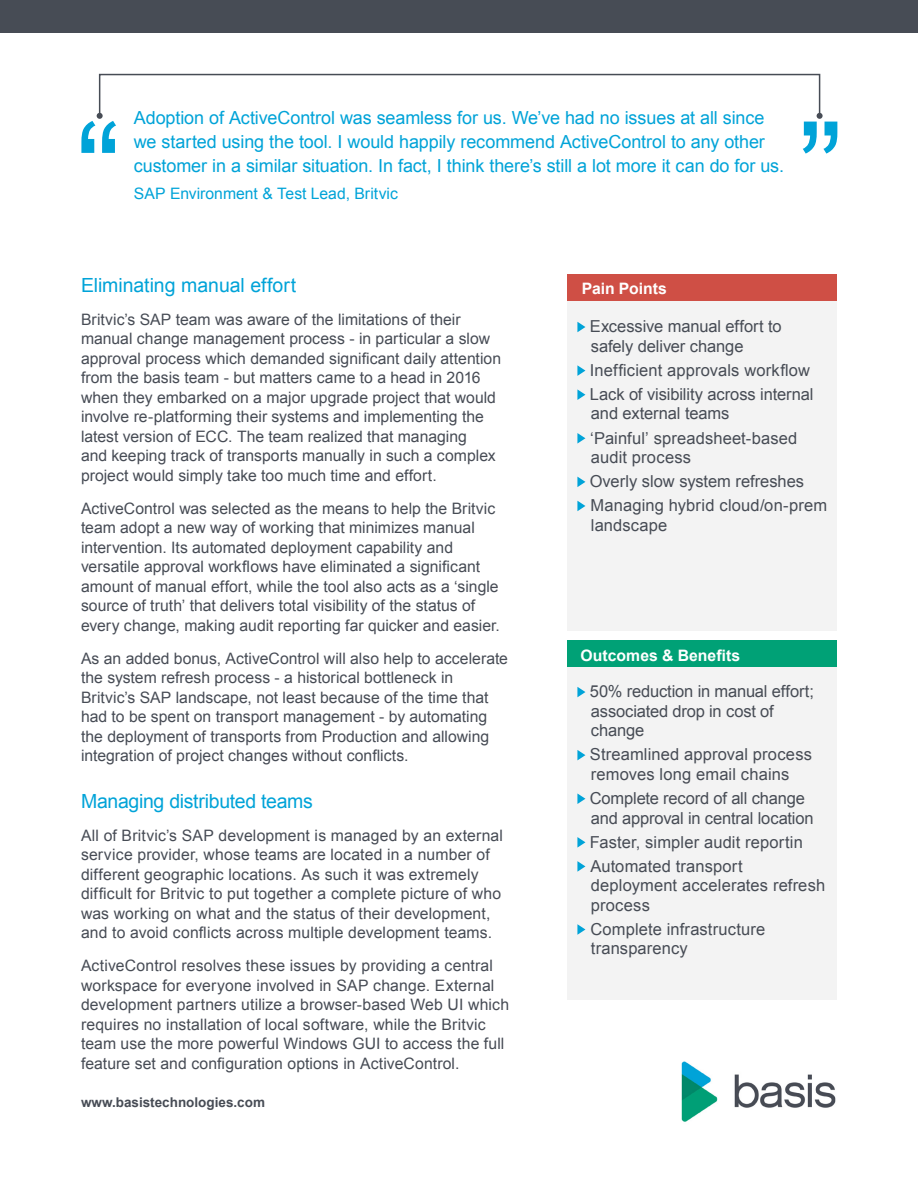
<style>
.page{position:relative;width:918px;height:1188px;background:#fff}
.page>*{position:absolute;margin:0;border:0;box-sizing:border-box;transform-origin:0 0}
.t1{font:136.5px "Arial";color:#00a3d8}
.t2{font:19.5px "Arial";letter-spacing:-.01em;color:#00a3d8}
.t3{font:18px/24px "Arial";letter-spacing:-.005em;color:#00a3d8}
.t4{font:16.5px/19.5px "Arial";letter-spacing:.005em;color:#474c55}
.t5{font:15.75px/19.5px "Arial";letter-spacing:.005em;color:#474c55}
.t6{font:15.75px "Arial";color:#00a3d8}
.t7{font:700 15.75px "Arial";color:#fff}
.t8{font:700 13.5px "Arial";color:#474c55}
</style>
<div class="page">
<div style="left:567px;top:274px;width:270px;height:357px;background:#f3f3f3"></div>
<div style="left:567px;top:274px;width:270px;height:27px;background:#cf4f45"></div>
<img style="left:681px;top:1061px;width:155px;height:61px">
<svg style="left:577px;top:322px;width:8px;height:10px"></svg>
<svg style="left:577px;top:365px;width:8px;height:11px"></svg>
<svg style="left:577px;top:389px;width:8px;height:11px"></svg>
<svg style="left:577px;top:433px;width:8px;height:11px"></svg>
<svg style="left:577px;top:477px;width:8px;height:10px"></svg>
<svg style="left:577px;top:501px;width:8px;height:10px"></svg>
<div style="left:0;top:0;width:918px;height:32px;background:#474c55"></div>
<div style="left:99px;top:74px;width:721px;height:43px;border:2px solid #474c55"></div>
<svg style="left:817px;top:113px;width:6px;height:6px"></svg>
<svg style="left:97px;top:113px;width:6px;height:6px"></svg>
<div style="left:567px;top:640px;width:270px;height:360px;background:#f3f3f3"></div>
<div style="left:567px;top:640px;width:270px;height:28px;background:#00a176"></div>
<svg style="left:577px;top:687px;width:8px;height:10px"></svg>
<svg style="left:577px;top:750px;width:8px;height:10px"></svg>
<svg style="left:577px;top:793px;width:8px;height:11px"></svg>
<svg style="left:577px;top:837px;width:8px;height:11px"></svg>
<svg style="left:577px;top:861px;width:8px;height:11px"></svg>
<svg style="left:577px;top:924px;width:8px;height:11px"></svg>
<p class="t3" style="left:134px;top:106px;width:652px">Adoption of ActiveControl was seamless for us. We’ve had no issues at all since we started using the tool. I would happily recommend ActiveControl to any other customer in a similar situation. In fact, I think there’s still a lot more it can do for us.</p>
<p class="t6" style="left:134px;top:183px;width:266px">SAP Environment &amp; Test Lead, Britvic</p>
<p class="t1" style="left:76px;top:83px;width:47px">“</p>
<p class="t1" style="left:798px;top:83px;width:47px">”</p>
<p class="t2" style="left:81px;top:272px;width:217px">Eliminating manual effort</p>
<p class="t5" style="left:81px;top:310px;width:422px">Britvic’s SAP team was aware of the limitations of their manual change management process - in particular a slow approval process which demanded significant daily attention from the basis team - but matters came to a head in 2016 when they embarked on a major upgrade project that would involve re-platforming their systems and implementing the latest version of ECC. The team realized that managing<br>and keeping track of transports manually in such a complex project would simply take too much time and effort.</p>
<p class="t5" style="left:81px;top:499px;width:420px">ActiveControl was selected as the means to help the Britvic team adopt a new way of working that minimizes manual intervention. Its automated deployment capability and versatile approval workflows have eliminated a significant amount of manual effort, while the tool also acts as a ‘single source of truth’ that delivers total visibility of the status of every change, making audit reporting far quicker and easier.</p>
<p class="t5" style="left:81px;top:649px;width:429px">As an added bonus, ActiveControl will also help to accelerate the system refresh process - a historical bottleneck in Britvic’s SAP landscape, not least because of the time that had to be spent on transport management - by automating the deployment of transports from Production and allowing integration of project changes without conflicts.</p>
<p class="t2" style="left:81px;top:788px;width:233px">Managing distributed teams</p>
<p class="t5" style="left:81px;top:826px;width:424px">All of Britvic’s SAP development is managed by an external service provider, whose teams are located in a number of different geographic locations. As such it was extremely difficult for Britvic to put together a complete picture of who was working on what and the status of their development, and to avoid conflicts across multiple development teams.</p>
<p class="t5" style="left:81px;top:956px;width:430px">ActiveControl resolves these issues by providing a central workspace for everyone involved in SAP change. External development partners utilize a browser-based Web UI which requires no installation of local software, while the Britvic team use the more powerful Windows GUI to access the full feature set and configuration options in ActiveControl.</p>
<p class="t8" style="left:81px;top:1093px;width:186px">www.basistechnologies.com</p>
<p class="t7" style="left:582px;top:278px;width:87px">Pain Points</p>
<p class="t4" style="left:590px;top:317px;width:193px">Excessive manual effort to safely deliver change</p>
<p class="t4" style="left:590px;top:361px;width:222px">Inefficient approvals workflow</p>
<p class="t4" style="left:590px;top:385px;width:225px">Lack of visibility across internal and external teams</p>
<p class="t4" style="left:590px;top:428px;width:209px">‘Painful’ spreadsheet-based audit process</p>
<p class="t4" style="left:590px;top:472px;width:216px">Overly slow system refreshes</p>
<p class="t4" style="left:591px;top:496px;width:238px">Managing hybrid cloud/on-prem landscape</p>
<p class="t7" style="left:581px;top:645px;width:161px">Outcomes &amp; Benefits</p>
<p class="t4" style="left:590px;top:682px;width:226px">50% reduction in manual effort; associated drop in cost of change</p>
<p class="t4" style="left:590px;top:745px;width:224px">Streamlined approval process removes long email chains</p>
<p class="t4" style="left:590px;top:789px;width:226px">Complete record of all change and approval in central location</p>
<p class="t4" style="left:590px;top:832px;width:214px">Faster, simpler audit reportin</p>
<p class="t4" style="left:590px;top:856px;width:236px">Automated transport deployment accelerates refresh process</p>
<p class="t4" style="left:590px;top:919px;width:176px">Complete infrastructure transparency</p>
</div>
